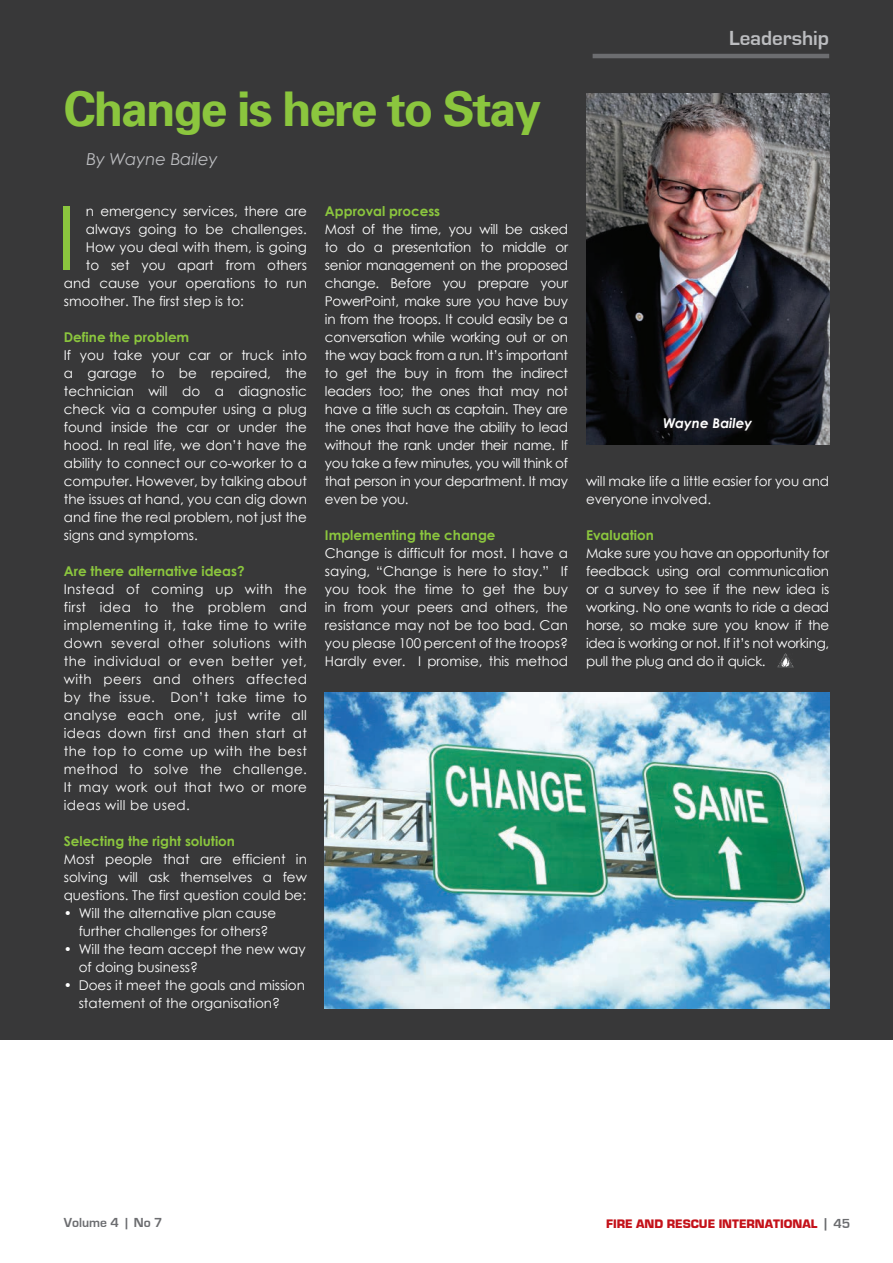
<style>
.page{position:relative;width:893px;height:1263px;background:#fff}
.page>*{position:absolute;margin:0;border:0;box-sizing:border-box;transform-origin:0 0}
.t1{font:88.65px "Century Gothic";color:#8bc63e}
.t2{font:700 48px "Univers 65";letter-spacing:-.04em;color:#8bc63e}
.t3{font:700 21px "Eurostile";color:#bcbdc0}
.t4{font:italic 16.5px "Century Gothic";color:#bcbdc0}
.t5{font:13.5px/18px "Century Gothic";color:#fff;text-align:justify}
.t6{font:700 13.5px "Century Gothic";color:#8bc63e}
.t7{font:700 13.5px "Eurostile";color:#6c6d70}
.t8{font:italic 700 13.5px "Century Gothic";color:#fff}
.t9{font:900 12.75px "Eurostile";color:#c4121a}
.s1{font-weight:700;font-size:14.7px;color:#6c6d70}
.s2{font-weight:700;font-size:13.5px;color:#6c6d70}
</style>
<div class="page">
<div style="left:0;top:0;width:893px;height:1040px;background:#383839"></div>
<hr style="left:593px;top:54px;width:236px;height:4px;background:#6c6d70">
<img style="left:586px;top:93px;width:243px;height:351px">
<img style="left:777px;top:653px;width:16px;height:15px">
<svg style="left:661px;top:416px;width:97px;height:21px;background:#12141a"></svg>
<img style="left:325px;top:693px;width:504px;height:316px">
<h2 class="t2" style="left:64px;top:78px;width:479px">Change is here to Stay</h2>
<p class="t4" style="left:87px;top:147px;width:133px">By Wayne Bailey</p>
<h1 class="t1" style="left:57px;top:176px;width:22px">I</h1>
<p class="t5" style="left:86px;top:202px;width:223px">n emergency services, there are</p>
<p class="t5" style="left:86px;top:220px;width:223px">always going to be challenges.</p>
<p class="t5" style="left:86px;top:238px;width:223px">How you deal with them, is going</p>
<p class="t5" style="left:86px;top:256px;width:223px">to set you apart from others</p>
<p class="t5" style="left:64px;top:274px;width:245px">and cause your operations to run</p>
<p class="t5" style="left:64px;top:292px;width:182px">smoother. The first step is to:</p>
<p class="t6" style="left:64px;top:327px;width:127px">Define the problem</p>
<p class="t5" style="left:64px;top:346px;width:245px">If you take your car or truck into a garage to be repaired, the technician will do a diagnostic check via a computer using a plug found inside the car or under the hood. In real life, we don’t have the ability to connect our co-worker to a computer. However, by talking about the issues at hand, you can dig down and fine the real problem, not just the signs and symptoms.</p>
<p class="t6" style="left:64px;top:561px;width:182px">Are there alternative ideas?</p>
<p class="t5" style="left:64px;top:580px;width:245px">Instead of coming up with the first idea to the problem and implementing it, take time to write down several other solutions with the individual or even better yet, with peers and others affected by the issue. Don’t take time to analyse each one, just write all ideas down first and then start at the top to come up with the best method to solve the challenge.<br>It may work out that two or more ideas will be used.</p>
<p class="t6" style="left:64px;top:831px;width:173px">Selecting the right solution</p>
<p class="t5" style="left:64px;top:850px;width:245px">Most people that are efficient in solving will ask themselves a few questions. The first question could be:</p>
<p class="t5" style="left:64px;top:904px;width:214px;text-align:center">• Will the alternative plan cause further challenges for others?</p>
<p class="t5" style="left:79px;top:940px;width:229px;text-indent:-15px">• Will the team accept the new way of doing business?</p>
<p class="t5" style="left:79px;top:976px;width:228px;text-indent:-15px">• Does it meet the goals and mission statement of the organisation?</p>
<p class="t6" style="left:325px;top:201px;width:117px">Approval process</p>
<p class="t5" style="left:325px;top:220px;width:245px">Most of the time, you will be asked to do a presentation to middle or senior management on the proposed change. Before you prepare your PowerPoint, make sure you have buy in from the troops. It could easily be a conversation while working out or on the way back from a run. It’s important to get the buy in from the indirect leaders too; the ones that may not have a title such as captain. They are the ones that have the ability to lead without the rank under their name. If you take a few minutes, you will think of that person in your department. It may even be you.</p>
<p class="t6" style="left:325px;top:525px;width:172px">Implementing the change</p>
<p class="t5" style="left:325px;top:544px;width:245px">Change is difficult for most. I have a saying, “Change is here to stay.” If you took the time to get the buy in from your peers and others, the resistance may not be too bad. Can you please 100 percent of the troops?<br>Hardly ever. I promise, this method</p>
<h3 class="t3" style="left:729px;top:27px;width:102px">Leadership</h3>
<p class="t8" style="left:663px;top:413px;width:91px">Wayne Bailey</p>
<p class="t5" style="left:586px;top:472px;width:245px">will make life a little easier for you and everyone involved.</p>
<p class="t6" style="left:586px;top:525px;width:69px">Evaluation</p>
<p class="t5" style="left:586px;top:544px;width:245px">Make sure you have an opportunity for feedback using oral communication or a survey to see if the new idea is working. No one wants to ride a dead horse, so make sure you know if the idea is working or not. If it’s not working, pull the plug and do it quick.</p>
<p class="t7" style="left:64px;top:1215px;width:100px">Volume 4 | No 7</p>
<p class="t9" style="left:606px;top:1217px;width:246px">FIRE AND RESCUE INTERNATIONAL <span class="s1">|</span> <span class="s2">45</span></p>
</div>
